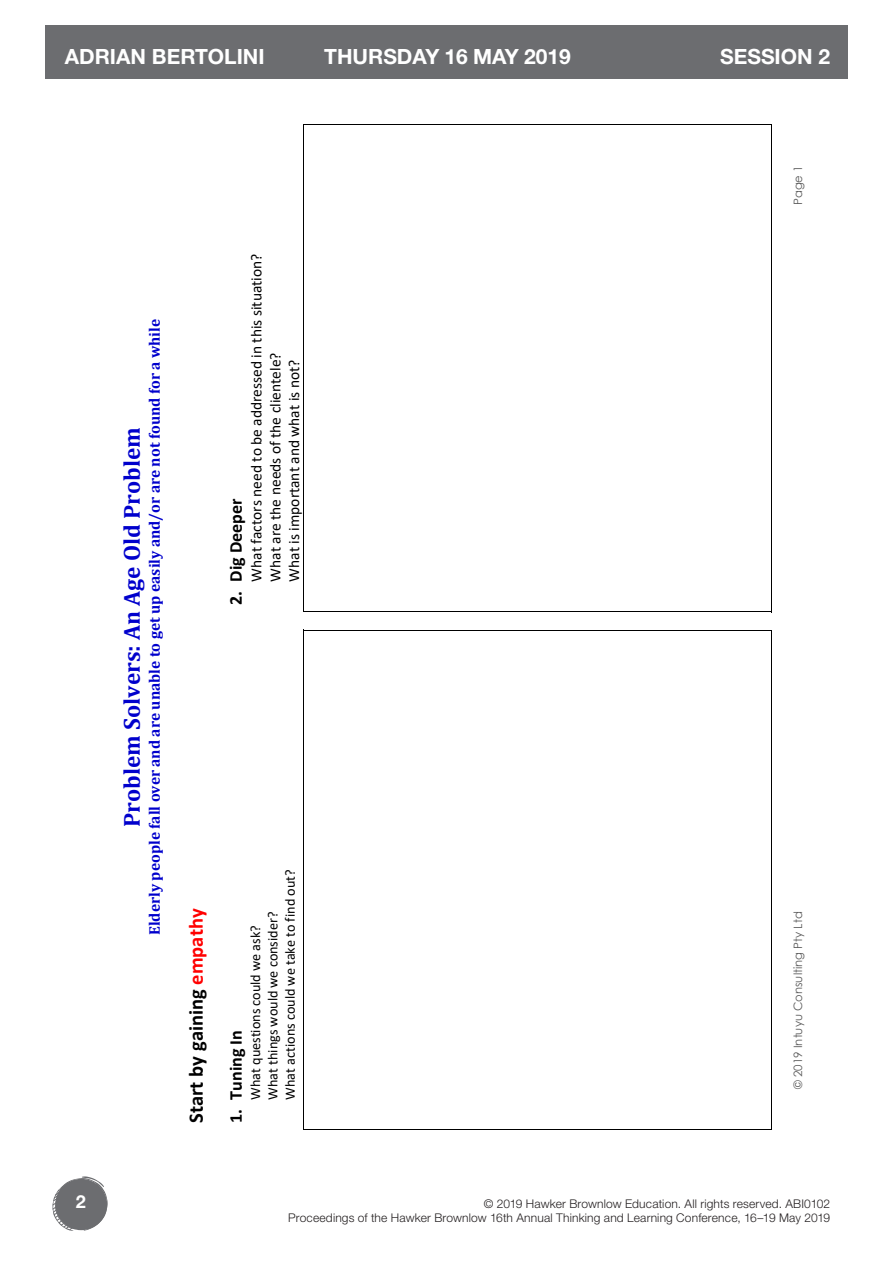
<style>
.page{position:relative;width:893px;height:1263px;background:#fff}
.page>*{position:absolute;margin:0;border:0;box-sizing:border-box;transform-origin:0 0}
.t1{font:700 23.1px "Cambria";color:#00c}
.t2{font:700 21px "Helvetica Neue LT Std";color:#fff}
.t3{font:700 20.55px "Calibri";color:#000}
.t4{font:700 18.15px "Calibri";color:#000}
.t5{font:700 18px "Helvetica Neue LT Std";color:#fff}
.t6{font:15.45px/18.9px "Calibri";letter-spacing:.005em;color:#000}
.t7{font:700 15.45px "Cambria";letter-spacing:.005em;color:#00c}
.t8{font:14.25px/17.2px "Calibri";color:#000}
.t9{font:300 12px/14.4px "Helvetica Neue LT Std";letter-spacing:.015em;color:#231f20;text-align:right}
.t10{font:11.55px "Century Gothic";color:#595959}
.s1{color:#f00}
</style>
<div class="page">
<hr style="left:303px;top:630px;width:1px;height:500px;background:#000">
<hr style="left:303px;top:124px;width:1px;height:488px;background:#000">
<hr style="left:304px;top:1129px;width:467px;height:1px;background:#000">
<hr style="left:771px;top:630px;width:1px;height:500px;background:#000">
<hr style="left:304px;top:630px;width:467px;height:1px;background:#000">
<hr style="left:304px;top:611px;width:467px;height:1px;background:#000">
<hr style="left:771px;top:125px;width:1px;height:487px;background:#000">
<hr style="left:304px;top:124px;width:467px;height:1px;background:#000">
<div style="left:45px;top:25px;width:803px;height:54px;background:#6c6d70"></div>
<svg style="left:52px;top:1176px;width:56px;height:55px"></svg>
<div style="left:55px;top:1179px;width:52px;height:51px;background:#6c6d70;border-radius:50%"></div>
<h2 class="t2" style="left:65px;top:49px;width:201px">ADRIAN BERTOLINI</h2>
<h2 class="t2" style="left:324px;top:49px;width:248px">THURSDAY 16 MAY 2019</h2>
<h2 class="t2" style="left:720px;top:49px;width:112px">SESSION 2</h2>
<h3 class="t5" style="left:76px;top:1195px;width:12px">2</h3>
<p class="t7" style="left:144px;top:935px;width:618px;rotate:-90deg">Elderly people fall over and are unable to get up easily and/or are not found for a while</p>
<h1 class="t1" style="left:116px;top:827px;width:401px;rotate:-90deg">Problem Solvers: An Age Old Problem</h1>
<p class="t6" style="left:248px;top:582px;width:330px;rotate:-90deg">What factors need to be addressed in this situation?<br>What are the needs of the clientele?<br>What is important and what is not?</p>
<h3 class="t4" style="left:228px;top:605px;width:108px;rotate:-90deg">2. Dig Deeper</h3>
<h3 class="t3" style="left:187px;top:1123px;width:216px;rotate:-90deg">Start by gaining <span class="s1">empathy</span></h3>
<p class="t8" style="left:248px;top:1100px;width:232px;rotate:-90deg">What questions could we ask?<br>What things would we consider?<br>What actions could we take to find out?</p>
<h3 class="t4" style="left:228px;top:1123px;width:94px;rotate:-90deg">1. Tuning In</h3>
<p class="t10" style="left:790px;top:205px;width:41px;rotate:-90deg">Page 1</p>
<p class="t10" style="left:790px;top:1089px;width:179px;rotate:-90deg">© 2019 Intuyu Consulting Pty Ltd</p>
<p class="t9" style="left:288px;top:1197px;width:543px">© 2019 Hawker Brownlow Education. All rights reserved. ABI0102<br>Proceedings of the Hawker Brownlow 16th Annual Thinking and Learning Conference, 16–19 May 2019</p>
</div>
